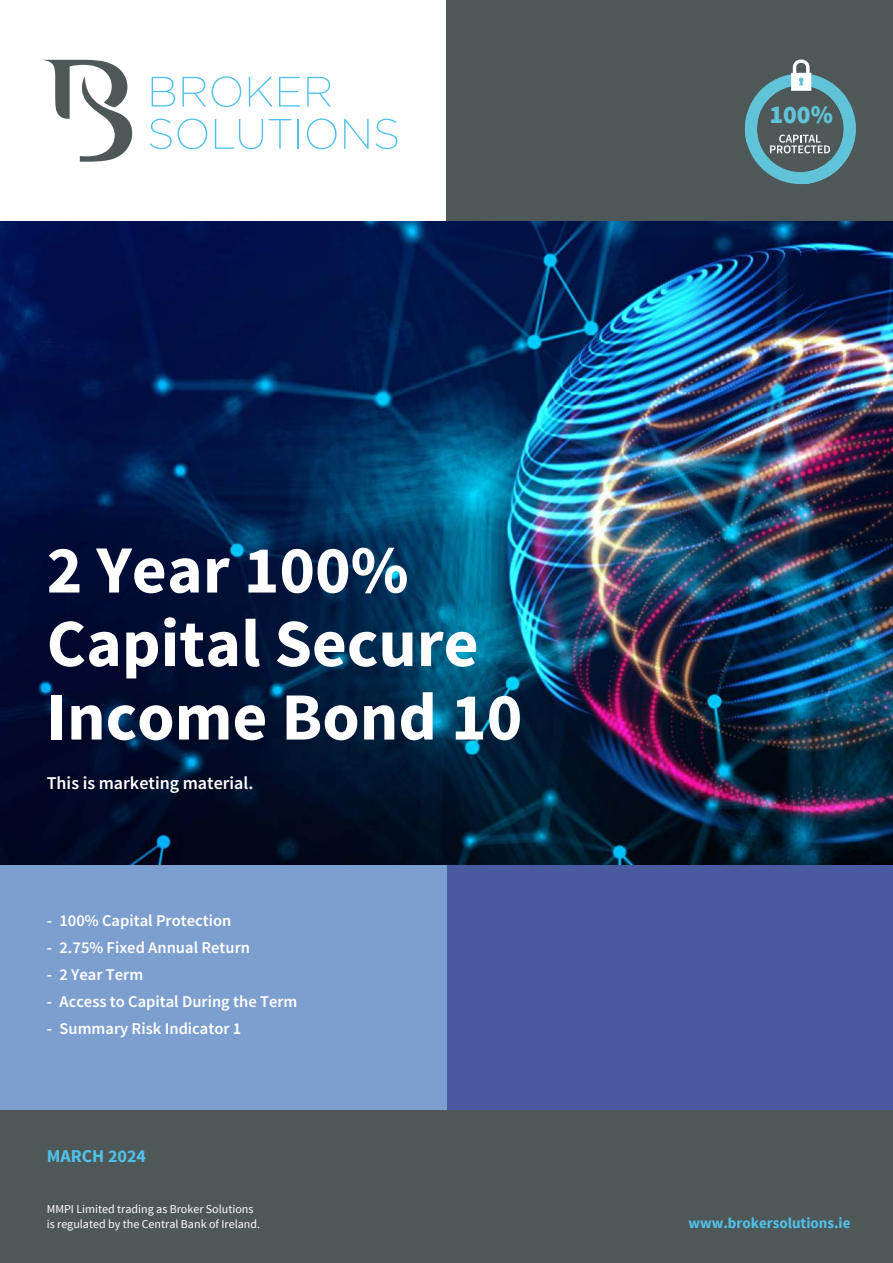
<style>
.page{position:relative;width:893px;height:1263px;background:#fff}
.page>*{position:absolute;margin:0;border:0;box-sizing:border-box;transform-origin:0 0}
.t1{font:700 67.5px/73.5px "Source Sans Pro";color:#fff}
.t2{font:900 25.5px "Source Sans Pro";color:#61c3d7}
.t3{font:600 18px "Source Sans Pro";color:#fff}
.t4{font:700 18px "Source Sans Pro";color:#4fc1ea}
.t5{font:600 16.5px "Source Sans Pro";color:#fff}
.t6{font:700 15px "Source Sans Pro";color:#4fc1ea}
.t7{font:12px "Source Sans Pro";color:#fff}
</style>
<div class="page">
<div style="left:446px;top:0;width:447px;height:221px;background:#4f5859"></div>
<div style="left:0;top:1110px;width:893px;height:153px;background:#4f5859"></div>
<svg style="left:43px;top:60px;width:89px;height:102px"></svg>
<svg style="left:152px;top:77px;width:23px;height:30px"></svg>
<svg style="left:182px;top:77px;width:24px;height:30px"></svg>
<svg style="left:212px;top:76px;width:29px;height:31px"></svg>
<svg style="left:249px;top:77px;width:24px;height:30px"></svg>
<svg style="left:279px;top:77px;width:21px;height:30px"></svg>
<svg style="left:307px;top:77px;width:24px;height:30px"></svg>
<svg style="left:150px;top:119px;width:22px;height:30px"></svg>
<svg style="left:178px;top:119px;width:29px;height:30px"></svg>
<svg style="left:215px;top:119px;width:48px;height:30px"></svg>
<svg style="left:269px;top:119px;width:22px;height:30px"></svg>
<hr style="left:298px;top:119px;width:1px;height:30px;background:#4fc1ea">
<svg style="left:307px;top:119px;width:30px;height:30px"></svg>
<svg style="left:344px;top:119px;width:25px;height:30px"></svg>
<svg style="left:375px;top:119px;width:22px;height:30px"></svg>
<img style="left:0;top:221px;width:893px;height:644px">
<div style="left:0;top:865px;width:893px;height:245px;background:#495aa1"></div>
<div style="left:0;top:865px;width:446px;height:245px;background:#7d9fcf"></div>
<svg style="left:744px;top:60px;width:112px;height:124px"></svg>
<p class="t1" style="left:47px;top:536px;width:477px">2 Year 100%<br>Capital Secure<br>Income Bond 10</p>
<p class="t3" style="left:47px;top:771px;width:208px">This is marketing material.</p>
<p class="t5" style="left:47px;top:909px;width:186px">- 100% Capital Protection</p>
<p class="t5" style="left:47px;top:936px;width:205px">- 2.75% Fixed Annual Return</p>
<p class="t5" style="left:47px;top:963px;width:98px">- 2 Year Term</p>
<p class="t5" style="left:47px;top:990px;width:252px">- Access to Capital During the Term</p>
<p class="t5" style="left:47px;top:1017px;width:196px">- Summary Risk Indicator 1</p>
<p class="t4" style="left:47px;top:1145px;width:101px">MARCH 2024</p>
<p class="t2" style="left:769px;top:98px;width:65px">100%</p>
<p class="t7" style="left:47px;top:1202px;width:208px">MMPI Limited trading as Broker Solutions</p>
<p class="t7" style="left:47px;top:1216px;width:215px">is regulated by the Central Bank of Ireland.</p>
<p class="t6" style="left:689px;top:1214px;width:163px">www.brokersolutions.ie</p>
</div>
